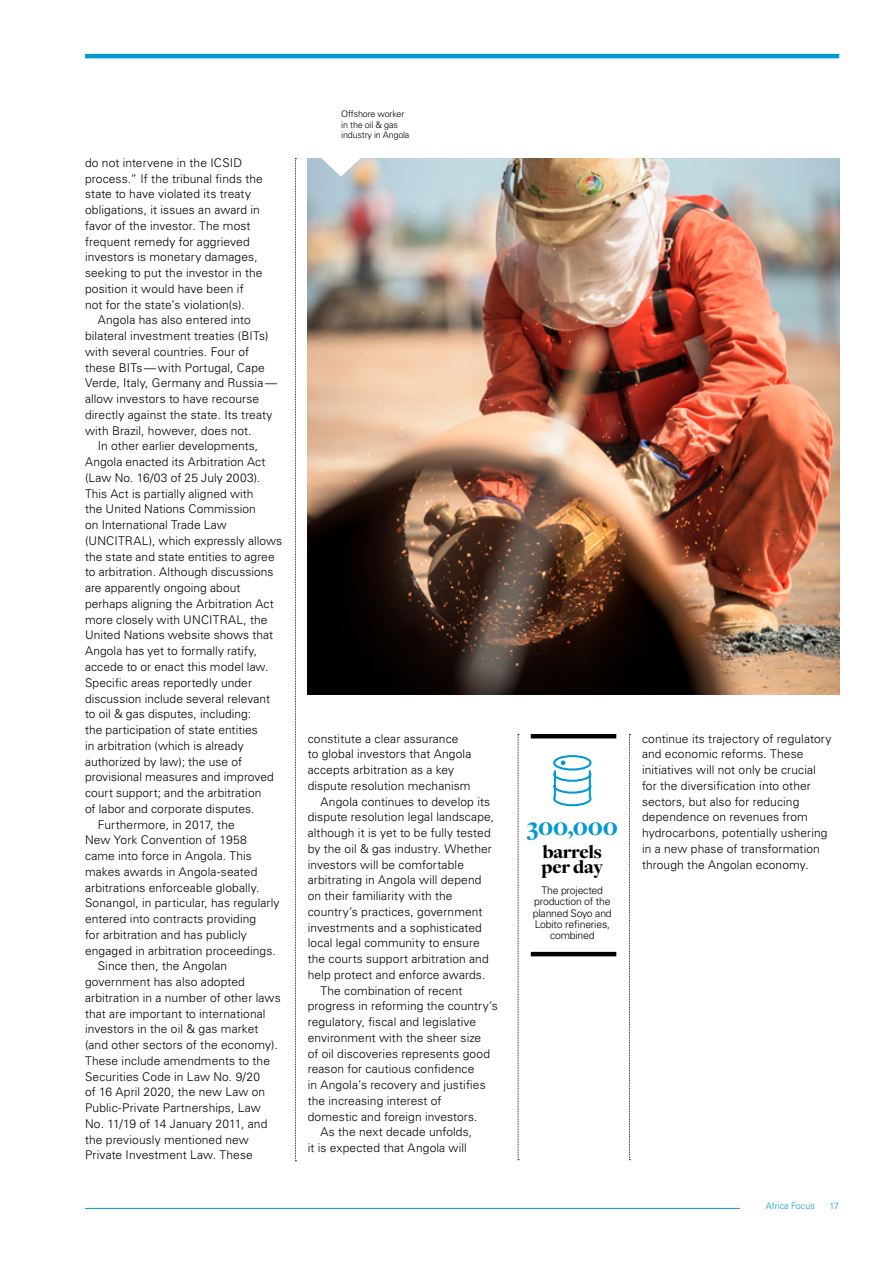
<style>
.page{position:relative;width:893px;height:1263px;background:#fff}
.page>*{position:absolute;margin:0;border:0;box-sizing:border-box;transform-origin:0 0}
.Graphic_-_number{font:900 25.5px "Freight Disp Pro";color:#0099d4}
.Graphic_-_number-2{font:900 19.5px "Freight Disp Pro";letter-spacing:-.01em;color:#000}
.Body_Copy_-_indent{font:300 12px/15.8px "Univers LT Pro 45";letter-spacing:.005em;color:#000}
.Graphic_-_black_subtext{font:300 10.5px/11.2px "Univers LT Pro 45";letter-spacing:-.02em;color:#000;text-align:center}
.Photography_caption_BLK{font:300 9px/10.5px "Univers LT Pro 45";letter-spacing:-.02em;color:#000}
.t1{font:300 9px "Univers LT Pro 45";color:#0099d4}
</style>
<div class="page">
<img style="left:308px;top:158px;width:531px;height:536px">
<svg style="left:295px;top:158px;width:1px;height:1003px"></svg>
<svg style="left:518px;top:734px;width:1px;height:426px"></svg>
<svg style="left:629px;top:734px;width:1px;height:426px"></svg>
<svg style="left:321px;top:158px;width:40px;height:19px"></svg>
<hr style="left:531px;top:734px;width:85px;height:4px;background:#000">
<hr style="left:531px;top:952px;width:85px;height:4px;background:#000">
<svg style="left:553px;top:755px;width:38px;height:51px"></svg>
<hr style="left:85px;top:1208px;width:655px;height:1px;background:#0099d4">
<hr style="left:85px;top:54px;width:754px;height:4px;background:#0099d4">
<p class="Body_Copy_-_indent" style="left:85px;top:155px;width:179px">do not intervene in the ICSID process.” If the tribunal finds the state to have violated its treaty obligations, it issues an award in favor of the investor. The most frequent remedy for aggrieved investors is monetary damages, seeking to put the investor in the position it would have been if not for the state’s violation(s).</p>
<p class="Body_Copy_-_indent" style="left:85px;top:312px;width:194px;text-indent:13px">Angola has also entered into bilateral investment treaties (BITs) with several countries. Four of these BITs — with Portugal, Cape Verde, Italy, Germany and Russia — allow investors to have recourse directly against the state. Its treaty with Brazil, however, does not.</p>
<p class="Body_Copy_-_indent" style="left:85px;top:438px;width:199px;text-indent:13px">In other earlier developments, Angola enacted its Arbitration Act (Law No. 16/03 of 25 July 2003).<br>This Act is partially aligned with<br>the United Nations Commission<br>on International Trade Law (UNCITRAL), which expressly allows the state and state entities to agree to arbitration. Although discussions are apparently ongoing about perhaps aligning the Arbitration Act more closely with UNCITRAL, the United Nations website shows that Angola has yet to formally ratify, accede to or enact this model law.<br>Specific areas reportedly under discussion include several relevant to oil &amp; gas disputes, including:<br>the participation of state entities<br>in arbitration (which is already authorized by law); the use of provisional measures and improved court support; and the arbitration<br>of labor and corporate disputes.</p>
<p class="Body_Copy_-_indent" style="left:85px;top:816px;width:196px;text-indent:13px">Furthermore, in 2017, the<br>New York Convention of 1958 came into force in Angola. This makes awards in Angola-seated arbitrations enforceable globally.<br>Sonangol, in particular, has regularly entered into contracts providing<br>for arbitration and has publicly engaged in arbitration proceedings.</p>
<p class="Body_Copy_-_indent" style="left:85px;top:958px;width:197px;text-indent:13px">Since then, the Angolan government has also adopted arbitration in a number of other laws that are important to international investors in the oil &amp; gas market (and other sectors of the economy).<br>These include amendments to the<br>Securities Code in Law No. 9/20<br>of 16 April 2020, the new Law on<br>Public-Private Partnerships, Law<br>No. 11/19 of 14 January 2011, and the previously mentioned new<br>Private Investment Law. These</p>
<p class="Photography_caption_BLK" style="left:341px;top:109px;width:70px">Offshore worker in the oil &amp; gas industry in Angola</p>
<p class="Body_Copy_-_indent" style="left:308px;top:730px;width:165px">constitute a clear assurance to global investors that Angola accepts arbitration as a key dispute resolution mechanism</p>
<p class="Body_Copy_-_indent" style="left:308px;top:793px;width:188px;text-indent:13px">Angola continues to develop its dispute resolution legal landscape, although it is yet to be fully tested by the oil &amp; gas industry. Whether investors will be comfortable arbitrating in Angola will depend on their familiarity with the country’s practices, government investments and a sophisticated local legal community to ensure the courts support arbitration and help protect and enforce awards.</p>
<p class="Body_Copy_-_indent" style="left:308px;top:982px;width:192px;text-indent:13px">The combination of recent progress in reforming the country’s regulatory, fiscal and legislative environment with the sheer size<br>of oil discoveries represents good reason for cautious confidence<br>in Angola’s recovery and justifies the increasing interest of<br>domestic and foreign investors.</p>
<p class="Body_Copy_-_indent" style="left:308px;top:1124px;width:166px;text-indent:13px">As the next decade unfolds, it is expected that Angola will</p>
<p class="Graphic_-_number" style="left:527px;top:810px;width:93px">300,000</p>
<p class="Graphic_-_number-2" style="left:543px;top:839px;width:61px">barrels</p>
<p class="Graphic_-_number-2" style="left:541px;top:854px;width:63px">per day</p>
<p class="Graphic_-_black_subtext" style="left:533px;top:885px;width:80px">The projected production of the planned Soyo and<br>Lobito refineries, combined</p>
<p class="Body_Copy_-_indent" style="left:642px;top:730px;width:191px">continue its trajectory of regulatory and economic reforms. These initiatives will not only be crucial for the diversification into other sectors, but also for reducing dependence on revenues from hydrocarbons, potentially ushering in a new phase of transformation through the Angolan economy.</p>
<p class="t1" style="left:766px;top:1200px;width:51px">Africa Focus</p>
<p class="t1" style="left:830px;top:1200px;width:11px">17</p>
</div>
